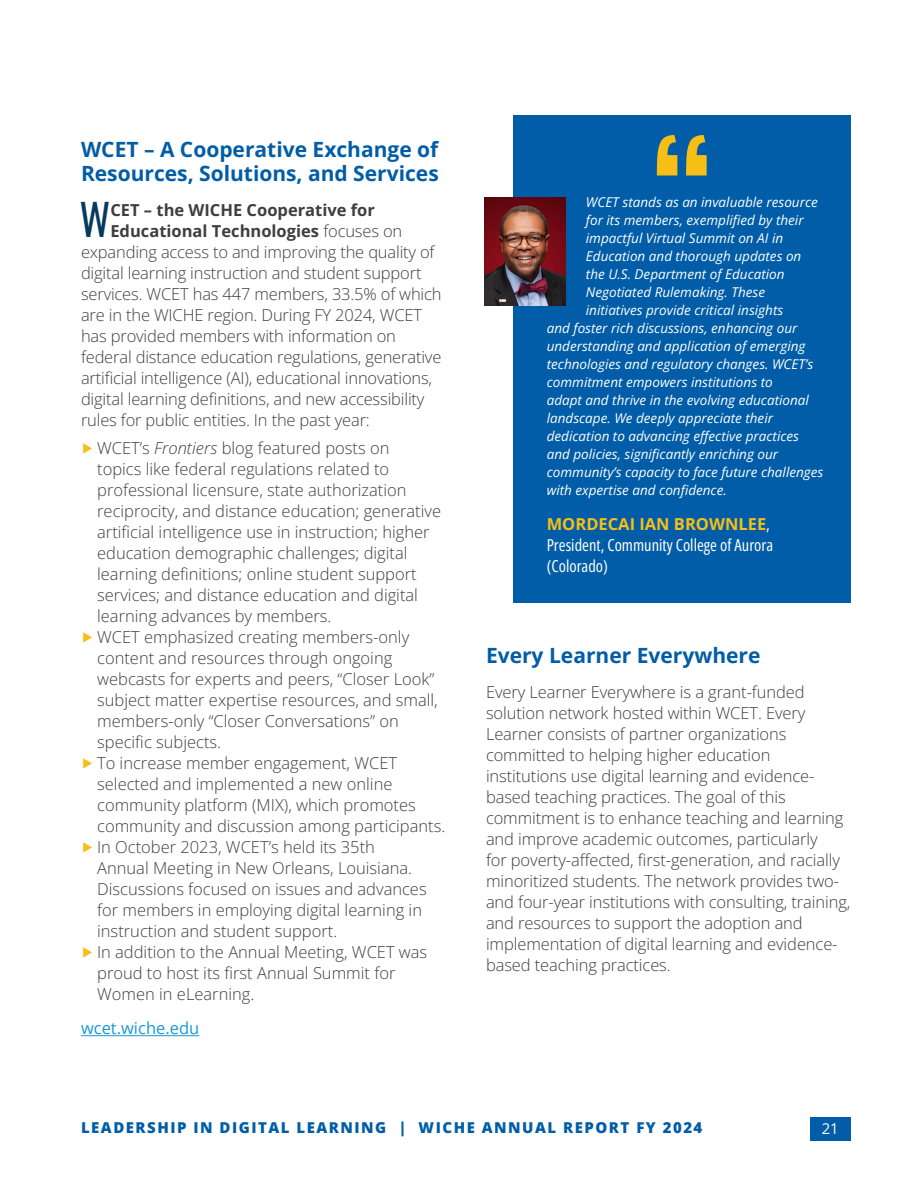
<style>
.page{position:relative;width:918px;height:1188px;background:#fff}
.page>*{position:absolute;margin:0;border:0;box-sizing:border-box;transform-origin:0 0}
.Dropcap{font:42.45px "Oswald";color:#083a5e}
.Heading_2{font:700 21px/24px "Open Sans";color:#015da7}
.Dropcap-2{font:300 16.5px/21px "Open Sans";color:#3e3e3f}
.Dropcap-3{font:700 16.5px "Open Sans";color:#3e3e3f}
.t1{font:16.5px/21px "Open Sans Condensed";color:#fff}
.t2{font:700 16.5px "Open Sans";color:#f7be16}
.t3{font:16.5px "Open Sans";color:#1898d6}
.t4{font:800 15px "Open Sans";letter-spacing:.1em;color:#015da7}
.t5{font:15px "Open Sans";color:#fff}
.t6{font:italic 13.5px "Open Sans";color:#fff}
.s1{font-weight:300}
.s2{color:#f7be16}
.s3{font-style:italic}
.s4{font-family:"Open Sans Condensed";font-weight:400;color:#fff}
</style>
<div class="page">
<hr style="left:81px;top:1035px;width:118px;height:1px;background:#1898d6">
<div style="left:513px;top:115px;width:337px;height:79px;background:#015da7"></div>
<div style="left:513px;top:193px;width:337px;height:306px;background:#015da7"></div>
<div style="left:513px;top:498px;width:337px;height:105px;background:#015da7"></div>
<svg style="left:657px;top:135px;width:50px;height:41px"></svg>
<img style="left:485px;top:197px;width:81px;height:108px">
<div style="left:810px;top:1117px;width:40px;height:23px;background:#015da7"></div>
<h2 class="Heading_2" style="left:81px;top:137px;width:359px">WCET – A Cooperative Exchange of<br>Resources, Solutions, and Services</h2>
<p class="Dropcap" style="left:79px;top:182px;width:32px">W</p>
<p class="Dropcap-3" style="left:110px;top:199px;width:266px">CET – the WICHE Cooperative for</p>
<p class="Dropcap-3" style="left:110px;top:220px;width:293px">Educational Technologies <span class="s1">focuses on</span></p>
<p class="Dropcap-2" style="left:81px;top:241px;width:355px">expanding access to and improving the quality of</p>
<p class="Dropcap-2" style="left:81px;top:262px;width:342px">digital learning instruction and student support</p>
<p class="Dropcap-2" style="left:81px;top:283px;width:362px">services. WCET has 447 members, 33.5% of which</p>
<p class="Dropcap-2" style="left:81px;top:304px;width:343px">are in the WICHE region. During FY 2024, WCET</p>
<p class="Dropcap-2" style="left:81px;top:325px;width:317px">has provided members with information on</p>
<p class="Dropcap-2" style="left:81px;top:346px;width:362px">federal distance education regulations, generative</p>
<p class="Dropcap-2" style="left:81px;top:367px;width:353px">artificial intelligence (AI), educational innovations,</p>
<p class="Dropcap-2" style="left:81px;top:388px;width:345px">digital learning definitions, and new accessibility</p>
<p class="Dropcap-2" style="left:81px;top:409px;width:290px">rules for public entities. In the past year:</p>
<p class="Dropcap-2" style="left:97px;top:437px;width:345px;text-indent:-16px"><span class="s2">▶</span> WCET’s <span class="s3">Frontiers</span> blog featured posts on<br>topics like federal regulations related to professional licensure, state authorization reciprocity, and distance education; generative artificial intelligence use in instruction; higher education demographic challenges; digital learning definitions; online student support services; and distance education and digital learning advances by members.</p>
<p class="Dropcap-2" style="left:97px;top:626px;width:342px;text-indent:-16px"><span class="s2">▶</span> WCET emphasized creating members-only content and resources through ongoing webcasts for experts and peers, “Closer Look” subject matter expertise resources, and small, members-only “Closer Conversations” on specific subjects.</p>
<p class="Dropcap-2" style="left:97px;top:752px;width:350px;text-indent:-16px"><span class="s2">▶</span> To increase member engagement, WCET selected and implemented a new online community platform (MIX), which promotes community and discussion among participants.</p>
<p class="Dropcap-2" style="left:97px;top:836px;width:331px;text-indent:-16px"><span class="s2">▶</span> In October 2023, WCET’s held its 35th Annual Meeting in New Orleans, Louisiana.<br>Discussions focused on issues and advances for members in employing digital learning in instruction and student support.</p>
<p class="Dropcap-2" style="left:97px;top:941px;width:332px;text-indent:-16px"><span class="s2">▶</span> In addition to the Annual Meeting, WCET was proud to host its first Annual Summit for<br>Women in eLearning.</p>
<p class="t3" style="left:81px;top:1017px;width:120px">wcet.wiche.edu</p>
<p class="t6" style="left:586px;top:193px;width:234px">WCET stands as an invaluable resource</p>
<p class="t6" style="left:586px;top:211px;width:219px">for its members, exemplified by their</p>
<p class="t6" style="left:586px;top:229px;width:199px">impactful Virtual Summit on AI in</p>
<p class="t6" style="left:586px;top:247px;width:217px">Education and thorough updates on</p>
<p class="t6" style="left:586px;top:265px;width:200px">the U.S. Department of Education</p>
<p class="t6" style="left:586px;top:283px;width:181px">Negotiated Rulemaking. These</p>
<p class="t6" style="left:586px;top:301px;width:199px">initiatives provide critical insights</p>
<p class="t6" style="left:547px;top:319px;width:252px">and foster rich discussions, enhancing our</p>
<p class="t6" style="left:547px;top:337px;width:260px">understanding and application of emerging</p>
<p class="t6" style="left:547px;top:355px;width:268px">technologies and regulatory changes. WCET’s</p>
<p class="t6" style="left:547px;top:373px;width:227px">commitment empowers institutions to</p>
<p class="t6" style="left:547px;top:391px;width:264px">adapt and thrive in the evolving educational</p>
<p class="t6" style="left:547px;top:409px;width:228px">landscape. We deeply appreciate their</p>
<p class="t6" style="left:547px;top:427px;width:254px">dedication to advancing effective practices</p>
<p class="t6" style="left:547px;top:445px;width:233px">and policies, significantly enriching our</p>
<p class="t6" style="left:547px;top:463px;width:278px">community’s capacity to face future challenges</p>
<p class="t6" style="left:547px;top:481px;width:182px">with expertise and confidence.</p>
<p class="t2" style="left:547px;top:512px;width:225px">MORDECAI IAN BROWNLEE<span class="s4">,</span></p>
<p class="t1" style="left:547px;top:534px;width:228px">President, Community College of Aurora (Colorado)</p>
<p class="Heading_2" style="left:486px;top:643px;width:276px">Every Learner Everywhere</p>
<p class="Dropcap-2" style="left:486px;top:681px;width:366px">Every Learner Everywhere is a grant-funded solution network hosted within WCET. Every Learner consists of partner organizations committed to helping higher education institutions use digital learning and evidence&shy;based teaching practices. The goal of this commitment is to enhance teaching and learning and improve academic outcomes, particularly<br>for poverty-affected, first-generation, and racially minoritized students. The network provides two&shy;and four-year institutions with consulting, training, and resources to support the adoption and implementation of digital learning and evidence&shy;based teaching practices.</p>
<p class="t4" style="left:81px;top:1117px;width:623px">LEADERSHIP IN DIGITAL LEARNING | WICHE ANNUAL REPORT FY 2024</p>
<p class="t5" style="left:822px;top:1118px;width:19px">21</p>
</div>
